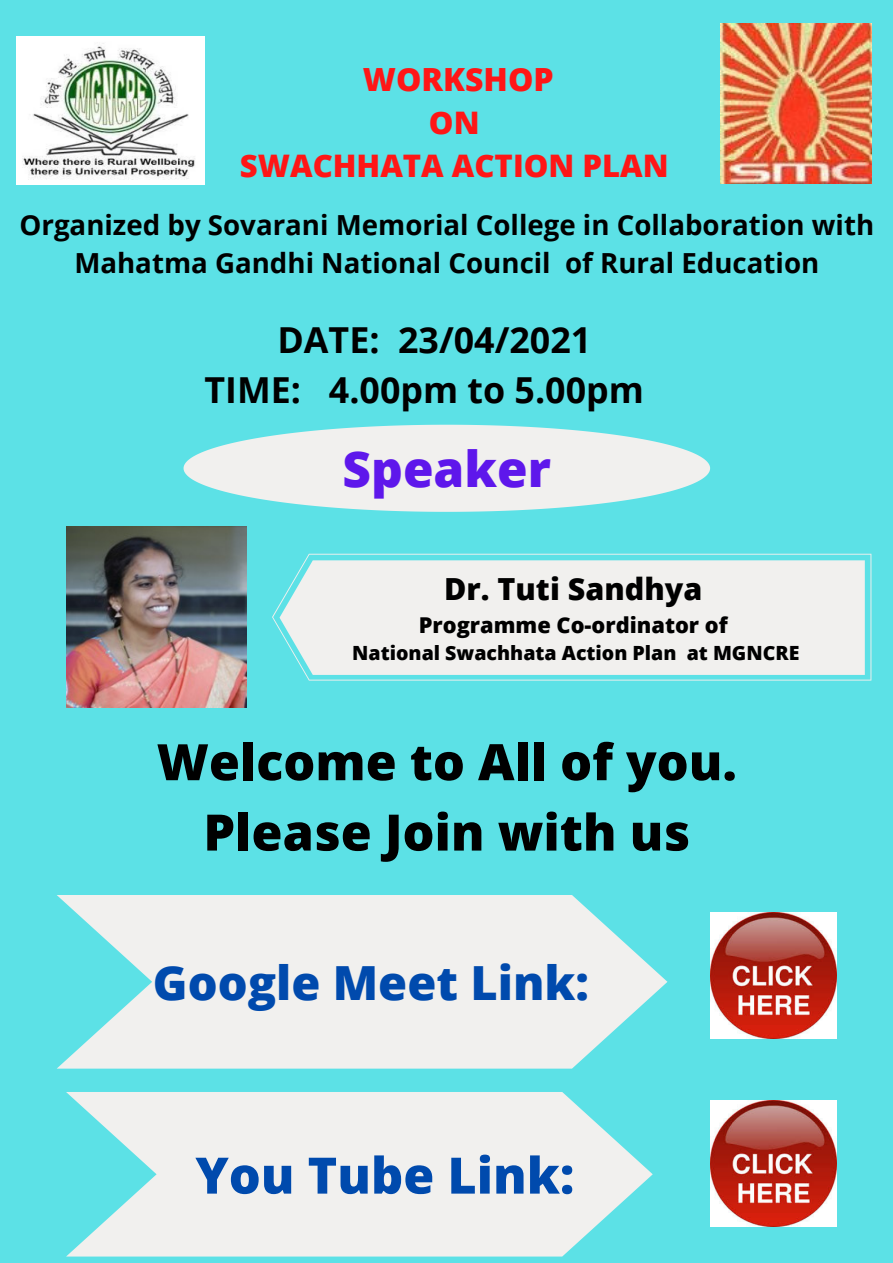
<style>
.page{position:relative;width:893px;height:1263px;background:#5ce1e6}
.page>*{position:absolute;margin:0;border:0;box-sizing:border-box;transform-origin:0 0}
.t1{font:800 50.25px "Open Sans";color:#000}
.t2{font:800 50.25px "Open Sans";color:#004aad}
.t3{font:800 49.5px "Open Sans";color:#5e17eb}
.t4{font:800 47.03px "Open Sans";color:#004aad}
.t5{font:700 35.78px "Open Sans";color:#000}
.t6{font:800 31.95px "Open Sans";color:#ff1616}
.t7{font:800 31.05px "Open Sans";color:#ff1616}
.t8{font:800 30.45px "Open Sans";color:#000}
.t9{font:700 27.67px/38.5px "Open Sans";color:#000;text-align:center}
.t10{font:800 21.83px "Open Sans";color:#000}
.t11{font:800 19.58px "Open Sans";color:#000}
</style>
<div class="page">
<img style="left:17px;top:36px;width:187px;height:148px">
<img style="left:66px;top:527px;width:181px;height:180px">
<svg style="left:183px;top:425px;width:527px;height:87px;fill:#f1f0ee"></svg>
<svg style="left:272px;top:554px;width:599px;height:126px;background:#deeeec"></svg>
<img style="left:720px;top:23px;width:151px;height:161px">
<svg style="left:57px;top:895px;width:610px;height:173px;fill:#f1f0ee"></svg>
<svg style="left:66px;top:1092px;width:587px;height:164px;fill:#f1f0ee"></svg>
<img style="left:710px;top:912px;width:126px;height:127px">
<img style="left:710px;top:1100px;width:126px;height:127px">
<p class="t6" style="left:363px;top:57px;width:192px">WORKSHOP</p>
<p class="t7" style="left:429px;top:101px;width:52px">ON</p>
<p class="t7" style="left:240px;top:144px;width:430px">SWACHHATA ACTION PLAN</p>
<p class="t9" style="left:19px;top:205px;width:856px">Organized by Sovarani Memorial College in Collaboration with<br>Mahatma Gandhi National Council of Rural Education</p>
<p class="t5" style="left:277px;top:315px;width:315px">DATE: 23/04/2021</p>
<p class="t5" style="left:204px;top:365px;width:441px">TIME: 4.00pm to 5.00pm</p>
<p class="t3" style="left:342px;top:434px;width:210px">Speaker</p>
<p class="t8" style="left:444px;top:567px;width:260px">Dr. Tuti Sandhya</p>
<p class="t10" style="left:419px;top:609px;width:310px">Programme Co-ordinator of</p>
<p class="t11" style="left:352px;top:639px;width:449px">National Swachhata Action Plan at MGNCRE</p>
<p class="t1" style="left:157px;top:726px;width:582px">Welcome to All of you.</p>
<p class="t1" style="left:203px;top:797px;width:488px">Please Join with us</p>
<p class="t4" style="left:153px;top:949px;width:438px">Google Meet Link:</p>
<p class="t2" style="left:195px;top:1140px;width:380px">You Tube Link:</p>
</div>
